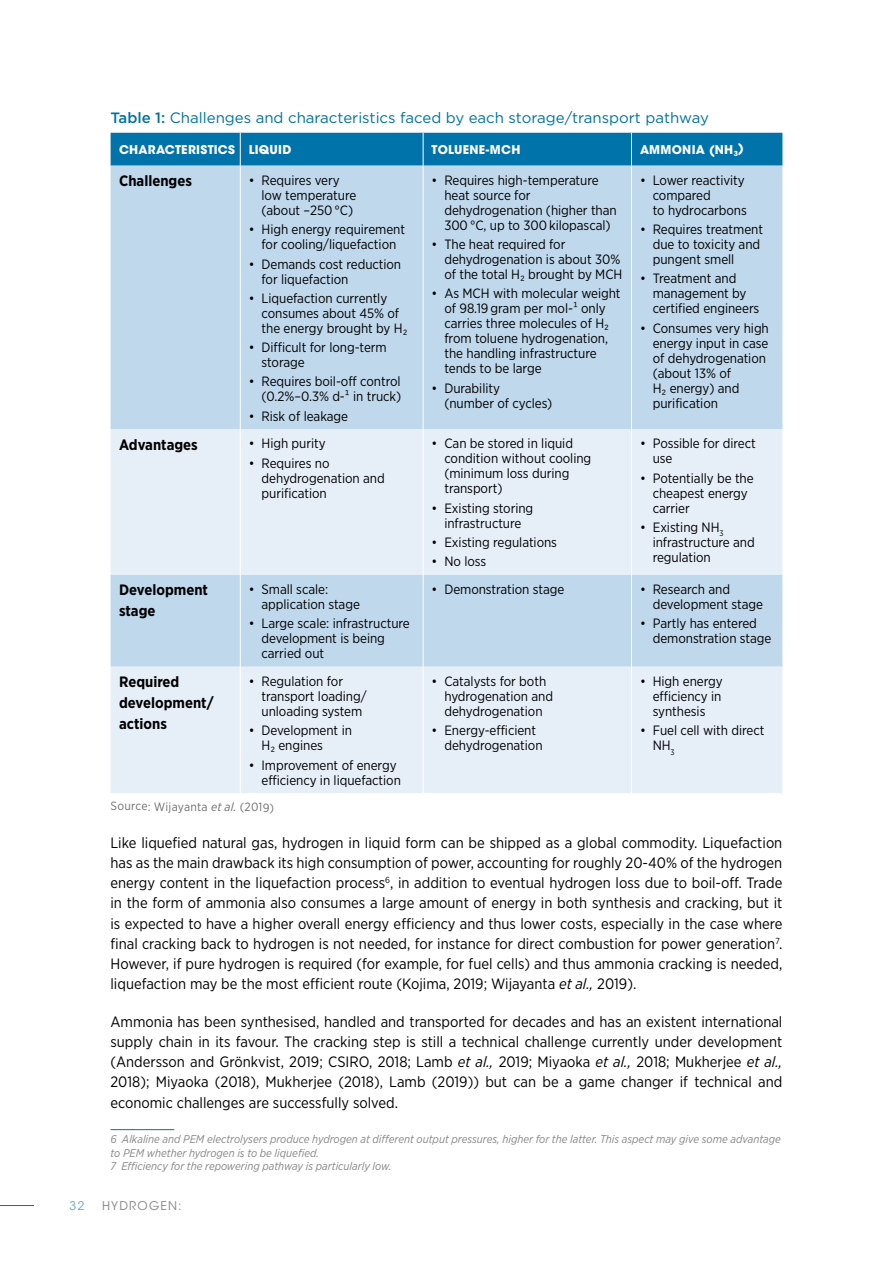
<style>
.page{position:relative;width:893px;height:1263px;background:#fff}
.page>*{position:absolute;margin:0;border:0;box-sizing:border-box;transform-origin:0 0}
.t1{font:15px/20.2px "Gotham Narrow";color:#000;text-align:justify}
.t2{font:15px "Gotham";color:#0073a2}
.t3{font:700 15px/21px "Gotham Narrow";color:#000}
.t4{font:13.5px/15px "Gotham Narrow";letter-spacing:-.005em;color:#000}
.t5{font:700 12px "ITC Avant Garde Std";letter-spacing:.02em;color:#fff}
.t6{font:12px "Gotham Narrow";letter-spacing:.015em;color:#706f6f}
.t7{font:12px "ITC Avant Garde Std";letter-spacing:.1em;color:#878787}
.t8{font:12px "ITC Avant Garde Std";color:#66abc7}
.t9{font:italic 11.25px/13.5px "Gotham Narrow";color:#878787}
.s1{font-weight:500}
.s2{font-style:italic}
</style>
<div class="page">
<hr style="left:0;top:1205px;width:34px;height:1px;background:#0073a2">
<hr style="left:111px;top:1129px;width:63px;height:1px;background:#0073a2">
<div style="left:111px;top:133px;width:671px;height:33px;background:#0073ab"></div>
<div style="left:111px;top:166px;width:671px;height:263px;background:#bfd8ec"></div>
<svg style="left:111px;top:429px;width:671px;height:364px;background:#dce9f4"></svg>
<hr style="left:240px;top:166px;width:1px;height:263px;background:#fff">
<hr style="left:240px;top:429px;width:1px;height:146px;background:#fff">
<hr style="left:240px;top:575px;width:1px;height:92px;background:#fff">
<hr style="left:240px;top:667px;width:1px;height:126px;background:#fff">
<hr style="left:423px;top:166px;width:1px;height:263px;background:#fff">
<hr style="left:423px;top:429px;width:1px;height:146px;background:#fff">
<hr style="left:423px;top:575px;width:1px;height:92px;background:#fff">
<hr style="left:423px;top:667px;width:1px;height:126px;background:#fff">
<hr style="left:631px;top:166px;width:1px;height:263px;background:#fff">
<hr style="left:631px;top:429px;width:1px;height:146px;background:#fff">
<hr style="left:631px;top:575px;width:1px;height:92px;background:#fff">
<hr style="left:631px;top:667px;width:1px;height:126px;background:#fff">
<hr style="left:240px;top:133px;width:1px;height:33px;background:#fff">
<hr style="left:423px;top:133px;width:1px;height:33px;background:#fff">
<hr style="left:631px;top:133px;width:1px;height:33px;background:#fff">
<p class="t2" style="left:111px;top:108px;width:600px"><span class="s1">Table 1:</span> Challenges and characteristics faced by each storage/transport pathway</p>
<p class="t5" style="left:119px;top:141px;width:174px">CHARACTERISTICS LIQUID</p>
<p class="t5" style="left:432px;top:141px;width:90px">TOLUENE-MCH</p>
<p class="t5" style="left:640px;top:141px;width:105px">AMMONIA (NH<sub>3</sub>)</p>
<p class="t3" style="left:119px;top:170px;width:74px">Challenges</p>
<p class="t4" style="left:262px;top:172px;width:96px;text-indent:-13px">• Requires very low temperature (about –250 °C)</p>
<p class="t4" style="left:249px;top:222px;width:158px;text-align:center">• High energy requirement for cooling/liquefaction</p>
<p class="t4" style="left:262px;top:256px;width:141px;text-indent:-13px">• Demands cost reduction for liquefaction</p>
<p class="t4" style="left:262px;top:290px;width:147px;text-indent:-13px">• Liquefaction currently consumes about 45% of the energy brought by H₂</p>
<p class="t4" style="left:262px;top:339px;width:127px;text-indent:-13px">• Difficult for long-term storage</p>
<p class="t4" style="left:249px;top:374px;width:154px;text-align:right">• Requires boil-off control (0.2%–0.3% d-¹ in truck)</p>
<p class="t4" style="left:249px;top:408px;width:101px">• Risk of leakage</p>
<p class="t4" style="left:444px;top:172px;width:174px;text-indent:-13px">• Requires high-temperature heat source for dehydrogenation (higher than<br>300 °C, up to 300 kilopascal)</p>
<p class="t4" style="left:444px;top:237px;width:180px;text-indent:-13px">• The heat required for dehydrogenation is about 30% of the total H₂ brought by MCH</p>
<p class="t4" style="left:444px;top:286px;width:178px;text-indent:-13px">• As MCH with molecular weight of 98.19 gram per mol-¹ only carries three molecules of H₂ from toluene hydrogenation, the handling infrastructure tends to be large</p>
<p class="t4" style="left:444px;top:380px;width:109px;text-indent:-13px">• Durability (number of cycles)</p>
<p class="t4" style="left:653px;top:172px;width:96px;text-indent:-13px">• Lower reactivity compared<br>to hydrocarbons</p>
<p class="t4" style="left:653px;top:222px;width:112px;text-indent:-13px">• Requires treatment due to toxicity and pungent smell</p>
<p class="t4" style="left:653px;top:271px;width:108px;text-indent:-13px">• Treatment and management by certified engineers</p>
<p class="t4" style="left:653px;top:320px;width:118px;text-indent:-13px">• Consumes very high energy input in case of dehydrogenation (about 13% of<br>H₂ energy) and purification</p>
<p class="t3" style="left:119px;top:434px;width:80px">Advantages</p>
<p class="t4" style="left:249px;top:436px;width:78px">• High purity</p>
<p class="t4" style="left:262px;top:455px;width:125px;text-indent:-13px">• Requires no dehydrogenation and purification</p>
<p class="t3" style="left:119px;top:579px;width:90px">Development stage</p>
<p class="t4" style="left:262px;top:581px;width:100px;text-indent:-13px">• Small scale: application stage</p>
<p class="t4" style="left:262px;top:616px;width:150px;text-indent:-13px">• Large scale: infrastructure development is being carried out</p>
<p class="t3" style="left:119px;top:671px;width:96px">Required development/ actions</p>
<p class="t4" style="left:262px;top:673px;width:107px;text-indent:-13px">• Regulation for transport loading/ unloading system</p>
<p class="t4" style="left:262px;top:723px;width:92px;text-indent:-13px">• Development in<br>H₂ engines</p>
<p class="t4" style="left:262px;top:757px;width:141px;text-indent:-13px">• Improvement of energy efficiency in liquefaction</p>
<p class="t4" style="left:444px;top:436px;width:148px;text-indent:-13px">• Can be stored in liquid condition without cooling (minimum loss during transport)</p>
<p class="t4" style="left:432px;top:500px;width:103px;text-align:center">• Existing storing infrastructure</p>
<p class="t4" style="left:432px;top:534px;width:127px">• Existing regulations</p>
<p class="t4" style="left:432px;top:554px;width:56px">• No loss</p>
<p class="t4" style="left:653px;top:436px;width:105px;text-indent:-13px">• Possible for direct use</p>
<p class="t4" style="left:653px;top:470px;width:102px;text-indent:-13px">• Potentially be the cheapest energy carrier</p>
<p class="t4" style="left:653px;top:519px;width:104px;text-indent:-13px">• Existing NH<sub>3 </sub>infrastructure and regulation</p>
<p class="t4" style="left:432px;top:581px;width:134px">• Demonstration stage</p>
<p class="t4" style="left:653px;top:581px;width:112px;text-indent:-13px">• Research and development stage</p>
<p class="t4" style="left:653px;top:616px;width:120px;text-indent:-13px">• Partly has entered demonstration stage</p>
<p class="t4" style="left:444px;top:673px;width:110px;text-indent:-13px">• Catalysts for both hydrogenation and dehydrogenation</p>
<p class="t4" style="left:444px;top:723px;width:100px;text-indent:-13px">• Energy-efficient dehydrogenation</p>
<p class="t4" style="left:653px;top:673px;width:71px;text-align:justify;text-indent:-13px">• High energy efficiency in synthesis</p>
<p class="t4" style="left:653px;top:723px;width:113px;text-indent:-13px">• Fuel cell with direct<br>NH<sub>3</sub></p>
<p class="t6" style="left:111px;top:799px;width:165px">Source: Wijayanta <span class="s2">et al.</span> (2019)</p>
<p class="t1" style="left:110px;top:832px;width:673px">Like liquefied natural gas, hydrogen in liquid form can be shipped as a global commodity. Liquefaction has as the main drawback its high consumption of power, accounting for roughly 20-40% of the hydrogen energy content in the liquefaction process<sup>6</sup>, in addition to eventual hydrogen loss due to boil-off. Trade in the form of ammonia also consumes a large amount of energy in both synthesis and cracking, but it is expected to have a higher overall energy efficiency and thus lower costs, especially in the case where final cracking back to hydrogen is not needed, for instance for direct combustion for power generation<sup>7</sup>.<br>However, if pure hydrogen is required (for example, for fuel cells) and thus ammonia cracking is needed, liquefaction may be the most efficient route (Kojima, 2019; Wijayanta <span class="s2">et al.,</span> 2019).</p>
<p class="t1" style="left:111px;top:1011px;width:673px">Ammonia has been synthesised, handled and transported for decades and has an existent international supply chain in its favour. The cracking step is still a technical challenge currently under development (Andersson and Grönkvist, 2019; CSIRO, 2018; Lamb <span class="s2">et al.,</span> 2019; Miyaoka <span class="s2">et al.,</span> 2018; Mukherjee <span class="s2">et al., </span>2018); Miyaoka (2018), Mukherjee (2018), Lamb (2019)) but can be a game changer if technical and economic challenges are successfully solved.</p>
<p class="t9" style="left:111px;top:1132px;width:672px">6 Alkaline and PEM electrolysers produce hydrogen at different output pressures, higher for the latter. This aspect may give some advantage to PEM whether hydrogen is to be liquefied.<br>7 Efficiency for the repowering pathway is particularly low.</p>
<p class="t8" style="left:69px;top:1198px;width:17px">32</p>
<p class="t7" style="left:102px;top:1198px;width:81px">HYDROGEN:</p>
</div>
